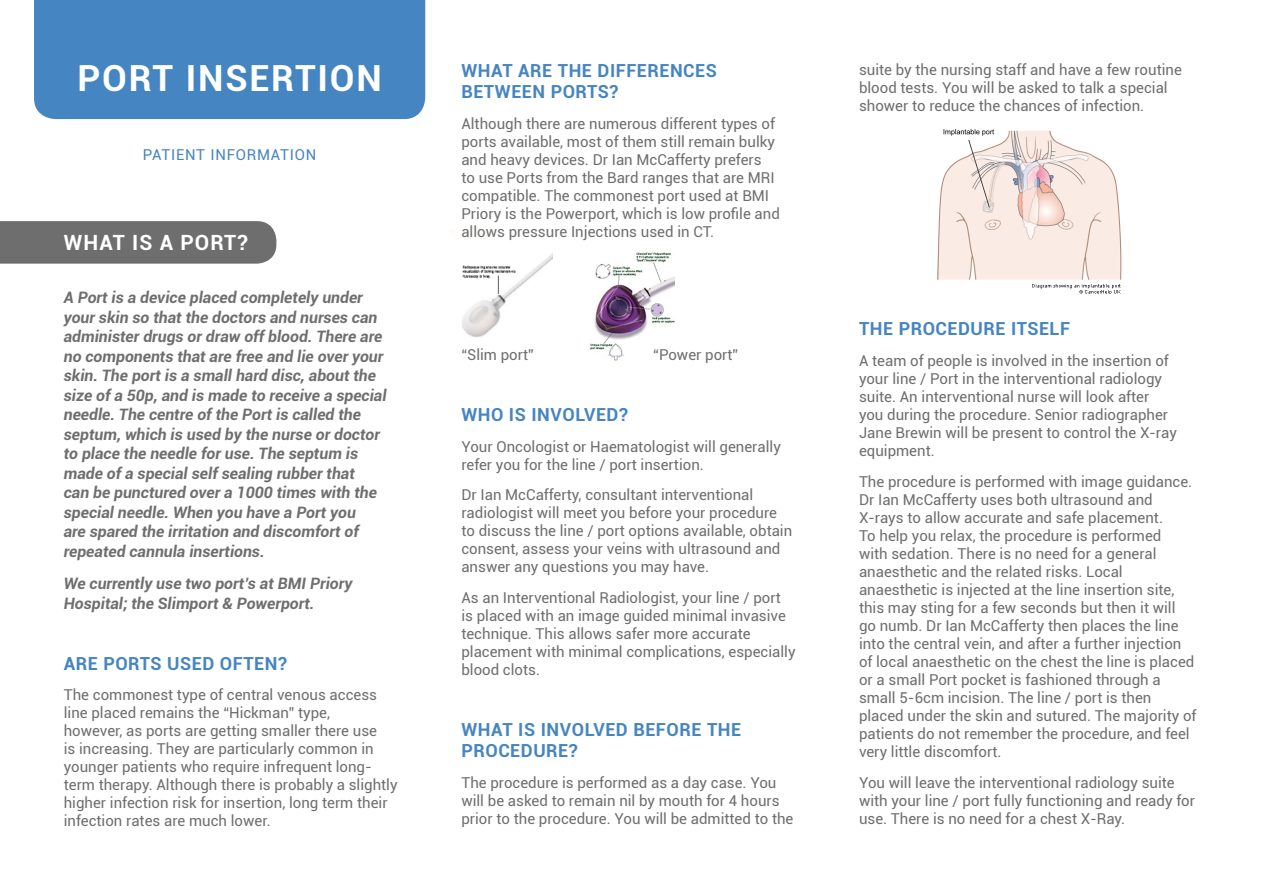
<style>
.page{position:relative;width:1263px;height:893px;background:#fff}
.page>*{position:absolute;margin:0;border:0;box-sizing:border-box;transform-origin:0 0}
.t1{font:700 36px "Roboto";letter-spacing:.05em;color:#fff}
.t2{font:700 21px "Roboto";letter-spacing:.05em;color:#fff}
.t3{font:700 18px/21px "Roboto";letter-spacing:.03em;color:#4585c1}
.t4{font:italic 700 15.75px/19.5px "Roboto";color:#6e6e6e}
.t5{font:15px/18px "Roboto";color:#6e6e6e}
.t6{font:15px "Roboto";letter-spacing:.05em;color:#4585c1}
</style>
<div class="page">
<img style="left:589px;top:252px;width:85px;height:109px">
<img style="left:451px;top:230px;width:102px;height:107px">
<div style="left:0;top:221px;width:276px;height:43px;background:#6e6e6e"></div>
<div style="left:34px;top:0;width:391px;height:119px;background:#4585c1"></div>
<img style="left:937px;top:129px;width:185px;height:165px">
<p class="t1" style="left:77px;top:53px;width:306px">PORT INSERTION</p>
<p class="t6" style="left:143px;top:145px;width:175px">PATIENT INFORMATION</p>
<p class="t2" style="left:64px;top:227px;width:186px">WHAT IS A PORT?</p>
<p class="t4" style="left:64px;top:287px;width:324px">A Port is a device placed completely under your skin so that the doctors and nurses can administer drugs or draw off blood. There are no components that are free and lie over your skin. The port is a small hard disc, about the size of a 50p, and is made to receive a special needle. The centre of the Port is called the septum, which is used by the nurse or doctor to place the needle for use. The septum is made of a special self sealing rubber that<br>can be punctured over a 1000 times with the special needle. When you have a Port you<br>are spared the irritation and discomfort of repeated cannula insertions.</p>
<p class="t4" style="left:64px;top:573px;width:290px">We currently use two port’s at BMI Priory<br>Hospital; the Slimport &amp; Powerport.</p>
<p class="t3" style="left:64px;top:652px;width:225px">ARE PORTS USED OFTEN?</p>
<p class="t5" style="left:64px;top:685px;width:335px">The commonest type of central venous access line placed remains the “Hickman” type,<br>however, as ports are getting smaller there use<br>is increasing. They are particularly common in younger patients who require infrequent long&shy;term therapy. Although there is probably a slightly higher infection risk for insertion, long term their infection rates are much lower.</p>
<p class="t3" style="left:461px;top:60px;width:257px">WHAT ARE THE DIFFERENCES<br>BETWEEN PORTS?</p>
<p class="t5" style="left:461px;top:114px;width:320px">Although there are numerous different types of ports available, most of them still remain bulky and heavy devices. Dr Ian McCafferty prefers<br>to use Ports from the Bard ranges that are MRI compatible. The commonest port used at BMI Priory is the Powerport, which is low profile and allows pressure Injections used in CT.</p>
<p class="t5" style="left:461px;top:345px;width:74px">“Slim port”</p>
<p class="t5" style="left:653px;top:345px;width:86px">“Power port”</p>
<p class="t3" style="left:461px;top:403px;width:168px">WHO IS INVOLVED?</p>
<p class="t5" style="left:461px;top:437px;width:321px">Your Oncologist or Haematologist will generally refer you for the line / port insertion.</p>
<p class="t5" style="left:461px;top:485px;width:332px">Dr Ian McCafferty, consultant interventional radiologist will meet you before your procedure to discuss the line / port options available, obtain consent, assess your veins with ultrasound and answer any questions you may have.</p>
<p class="t5" style="left:461px;top:588px;width:336px">As an Interventional Radiologist, your line / port is placed with an image guided minimal invasive technique. This allows safer more accurate placement with minimal complications, especially blood clots.</p>
<p class="t3" style="left:461px;top:718px;width:281px">WHAT IS INVOLVED BEFORE THE<br>PROCEDURE?</p>
<p class="t5" style="left:461px;top:773px;width:334px">The procedure is performed as a day case. You will be asked to remain nil by mouth for 4 hours prior to the procedure. You will be admitted to the</p>
<p class="t5" style="left:859px;top:60px;width:324px">suite by the nursing staff and have a few routine blood tests. You will be asked to talk a special shower to reduce the chances of infection.</p>
<p class="t3" style="left:859px;top:318px;width:213px">THE PROCEDURE ITSELF</p>
<p class="t5" style="left:859px;top:351px;width:319px">A team of people is involved in the insertion of your line / Port in the interventional radiology suite. An interventional nurse will look after you during the procedure. Senior radiographer Jane Brewin will be present to control the X-ray equipment.</p>
<p class="t5" style="left:859px;top:472px;width:339px">The procedure is performed with image guidance.<br>Dr Ian McCafferty uses both ultrasound and X-rays to allow accurate and safe placement.<br>To help you relax, the procedure is performed<br>with sedation. There is no need for a general anaesthetic and the related risks. Local anaesthetic is injected at the line insertion site, this may sting for a few seconds but then it will<br>go numb. Dr Ian McCafferty then places the line into the central vein, and after a further injection of local anaesthetic on the chest the line is placed or a small Port pocket is fashioned through a small 5-6cm incision. The line / port is then placed under the skin and sutured. The majority of patients do not remember the procedure, and feel very little discomfort.</p>
<p class="t5" style="left:859px;top:773px;width:338px">You will leave the interventional radiology suite with your line / port fully functioning and ready for use. There is no need for a chest X-Ray.</p>
</div>
